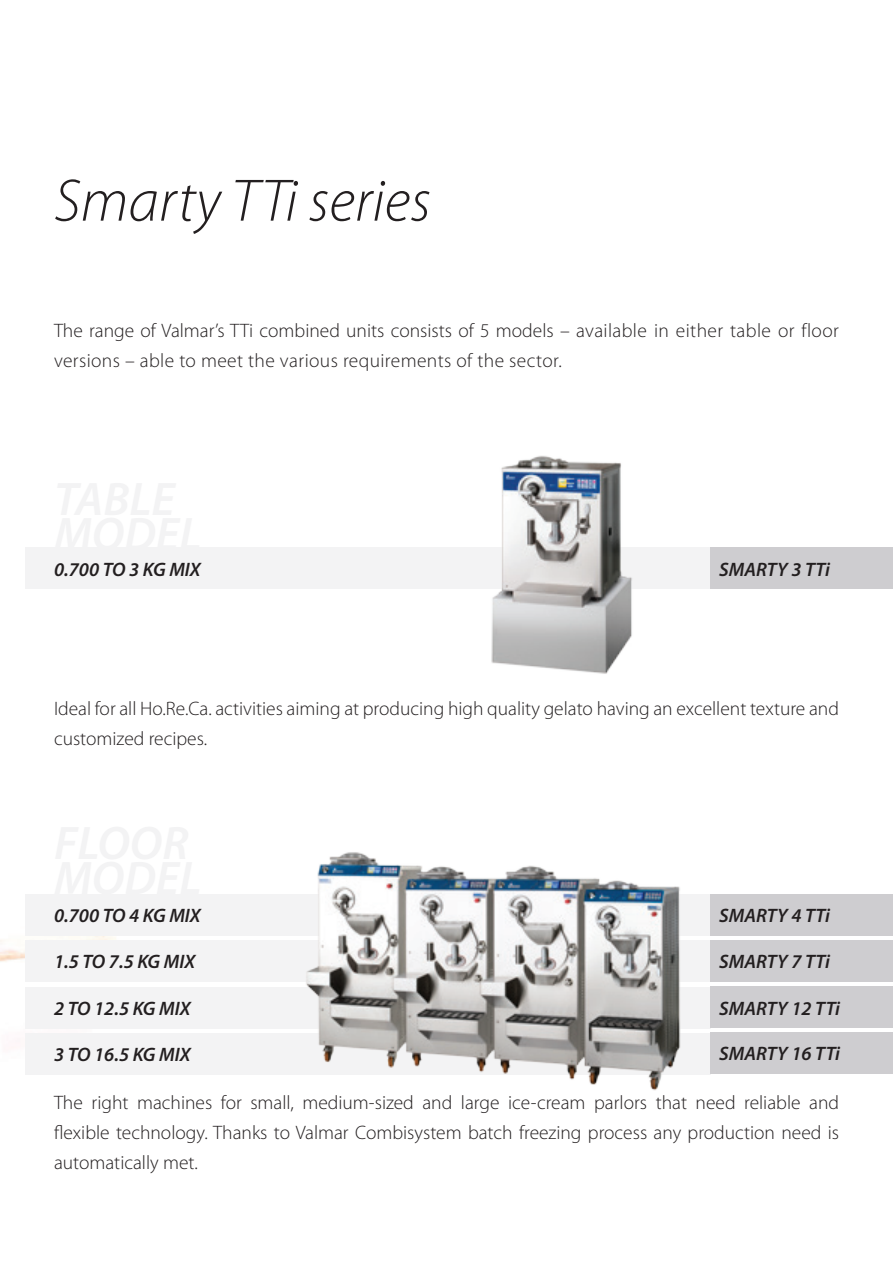
<style>
.page{position:relative;width:893px;height:1263px;background:#fff}
.page>*{position:absolute;margin:0;border:0;box-sizing:border-box;transform-origin:0 0}
.t1{font:italic 300 60.45px "Myriad Pro";color:#231f20}
.t2{font:300 19.5px/30px "Myriad Pro";color:#231f20;text-align:justify}
.t3{font:300 19.5px/30px "Myriad Pro";letter-spacing:.02em;color:#231f20}
.t4{font:italic 600 19.5px "Myriad Pro";color:#231f20}
</style>
<div class="page">
<div style="left:25px;top:548px;width:686px;height:41px;background:#f3f3f4"></div>
<div style="left:25px;top:894px;width:686px;height:41px;background:#f3f3f4"></div>
<div style="left:25px;top:940px;width:686px;height:42px;background:#f3f3f4"></div>
<div style="left:25px;top:987px;width:686px;height:42px;background:#f3f3f4"></div>
<div style="left:25px;top:1033px;width:686px;height:42px;background:#f3f3f4"></div>
<div style="left:711px;top:548px;width:182px;height:41px;background:#cecdd0"></div>
<div style="left:711px;top:894px;width:182px;height:41px;background:#cecdd0"></div>
<div style="left:711px;top:940px;width:182px;height:42px;background:#cecdd0"></div>
<div style="left:711px;top:986px;width:182px;height:42px;background:#cecdd0"></div>
<div style="left:711px;top:1032px;width:182px;height:42px;background:#cecdd0"></div>
<img style="left:302px;top:852px;width:395px;height:239px">
<img style="left:486px;top:455px;width:153px;height:219px">
<h1 class="t1" style="left:54px;top:164px;width:379px">Smarty TTi series</h1>
<p class="t3" style="left:54px;top:316px;width:786px">The range of Valmar’s TTi combined units consists of 5 models – available in either table or floor versions – able to meet the various requirements of the sector.</p>
<p class="t4" style="left:54px;top:557px;width:148px">0.700 TO 3 KG MIX</p>
<p class="t4" style="left:719px;top:557px;width:112px">SMARTY 3 TTi</p>
<p class="t2" style="left:54px;top:694px;width:786px">Ideal for all Ho.Re.Ca. activities aiming at producing high quality gelato having an excellent texture and customized recipes.</p>
<p class="t4" style="left:54px;top:903px;width:148px">0.700 TO 4 KG MIX</p>
<p class="t4" style="left:54px;top:949px;width:143px">1.5 TO 7.5 KG MIX</p>
<p class="t4" style="left:54px;top:996px;width:138px">2 TO 12.5 KG MIX</p>
<p class="t4" style="left:54px;top:1042px;width:138px">3 TO 16.5 KG MIX</p>
<p class="t4" style="left:719px;top:903px;width:112px">SMARTY 4 TTi</p>
<p class="t4" style="left:719px;top:949px;width:112px">SMARTY 7 TTi</p>
<p class="t4" style="left:719px;top:996px;width:122px">SMARTY 12 TTi</p>
<p class="t4" style="left:719px;top:1041px;width:122px">SMARTY 16 TTi</p>
<p class="t2" style="left:54px;top:1088px;width:787px">The right machines for small, medium-sized and large ice-cream parlors that need reliable and flexible technology. Thanks to Valmar Combisystem batch freezing process any production need is automatically met.</p>
</div>
